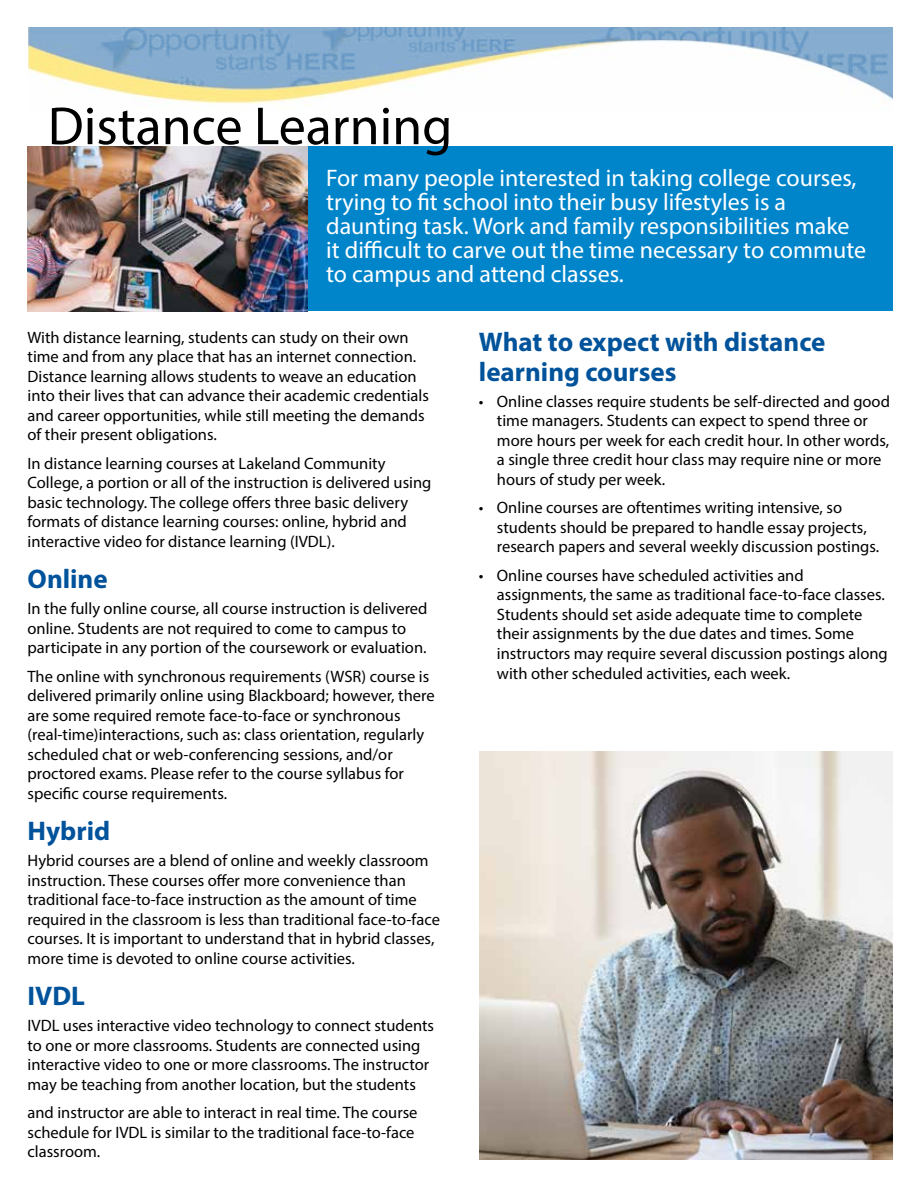
<style>
.page{position:relative;width:918px;height:1188px;background:#fff}
.page>*{position:absolute;margin:0;border:0;box-sizing:border-box;transform-origin:0 0}
.t1{font:54px "Myriad Pro";color:#000}
.t2{font:700 27px/30px "Myriad Pro";color:#00539b}
.t3{font:24px/24px "Myriad Pro";color:#fff}
.t4{font:16.5px/19.5px "Myriad Pro";color:#000}
</style>
<div class="page">
<div style="left:308px;top:146px;width:584px;height:165px;background:#0085cb"></div>
<img style="left:28px;top:27px;width:864px;height:79px">
<img style="left:28px;top:146px;width:280px;height:165px">
<img style="left:480px;top:752px;width:412px;height:408px">
<h1 class="t1" style="left:48px;top:93px;width:406px">Distance Learning</h1>
<p class="t3" style="left:326px;top:166px;width:542px">For many people interested in taking college courses, trying to fit school into their busy lifestyles is a daunting task. Work and family responsibilities make it difficult to carve out the time necessary to commute to campus and attend classes.</p>
<p class="t4" style="left:28px;top:327px;width:403px">With distance learning, students can study on their own time and from any place that has an internet connection.<br>Distance learning allows students to weave an education into their lives that can advance their academic credentials and career opportunities, while still meeting the demands of their present obligations.</p>
<p class="t4" style="left:28px;top:453px;width:405px">In distance learning courses at Lakeland Community College, a portion or all of the instruction is delivered using basic technology. The college offers three basic delivery formats of distance learning courses: online, hybrid and interactive video for distance learning (IVDL).</p>
<h2 class="t2" style="left:28px;top:563px;width:82px">Online</h2>
<p class="t4" style="left:28px;top:599px;width:401px">In the fully online course, all course instruction is delivered online. Students are not required to come to campus to participate in any portion of the coursework or evaluation.</p>
<p class="t4" style="left:28px;top:666px;width:409px">The online with synchronous requirements (WSR) course is delivered primarily online using Blackboard; however, there are some required remote face-to-face or synchronous (real-time)interactions, such as: class orientation, regularly scheduled chat or web-conferencing sessions, and/or proctored exams. Please refer to the course syllabus for specific course requirements.</p>
<h2 class="t2" style="left:28px;top:815px;width:84px">Hybrid</h2>
<p class="t4" style="left:28px;top:851px;width:414px">Hybrid courses are a blend of online and weekly classroom instruction. These courses offer more convenience than traditional face-to-face instruction as the amount of time required in the classroom is less than traditional face-to-face courses. It is important to understand that in hybrid classes, more time is devoted to online course activities.</p>
<h2 class="t2" style="left:28px;top:980px;width:59px">IVDL</h2>
<p class="t4" style="left:28px;top:1016px;width:408px">IVDL uses interactive video technology to connect students to one or more classrooms. Students are connected using interactive video to one or more classrooms. The instructor may be teaching from another location, but the students</p>
<p class="t4" style="left:28px;top:1103px;width:392px">and instructor are able to interact in real time. The course schedule for IVDL is similar to the traditional face-to-face classroom.</p>
<h2 class="t2" style="left:479px;top:326px;width:348px">What to expect with distance learning courses</h2>
<p class="t4" style="left:497px;top:391px;width:395px;text-indent:-18px">• Online classes require students be self-directed and good time managers. Students can expect to spend three or more hours per week for each credit hour. In other words, a single three credit hour class may require nine or more hours of study per week.</p>
<p class="t4" style="left:497px;top:498px;width:384px;text-indent:-18px">• Online courses are oftentimes writing intensive, so students should be prepared to handle essay projects, research papers and several weekly discussion postings.</p>
<p class="t4" style="left:497px;top:565px;width:392px;text-indent:-18px">• Online courses have scheduled activities and assignments, the same as traditional face-to-face classes.<br>Students should set aside adequate time to complete their assignments by the due dates and times. Some instructors may require several discussion postings along with other scheduled activities, each week.</p>
</div>
